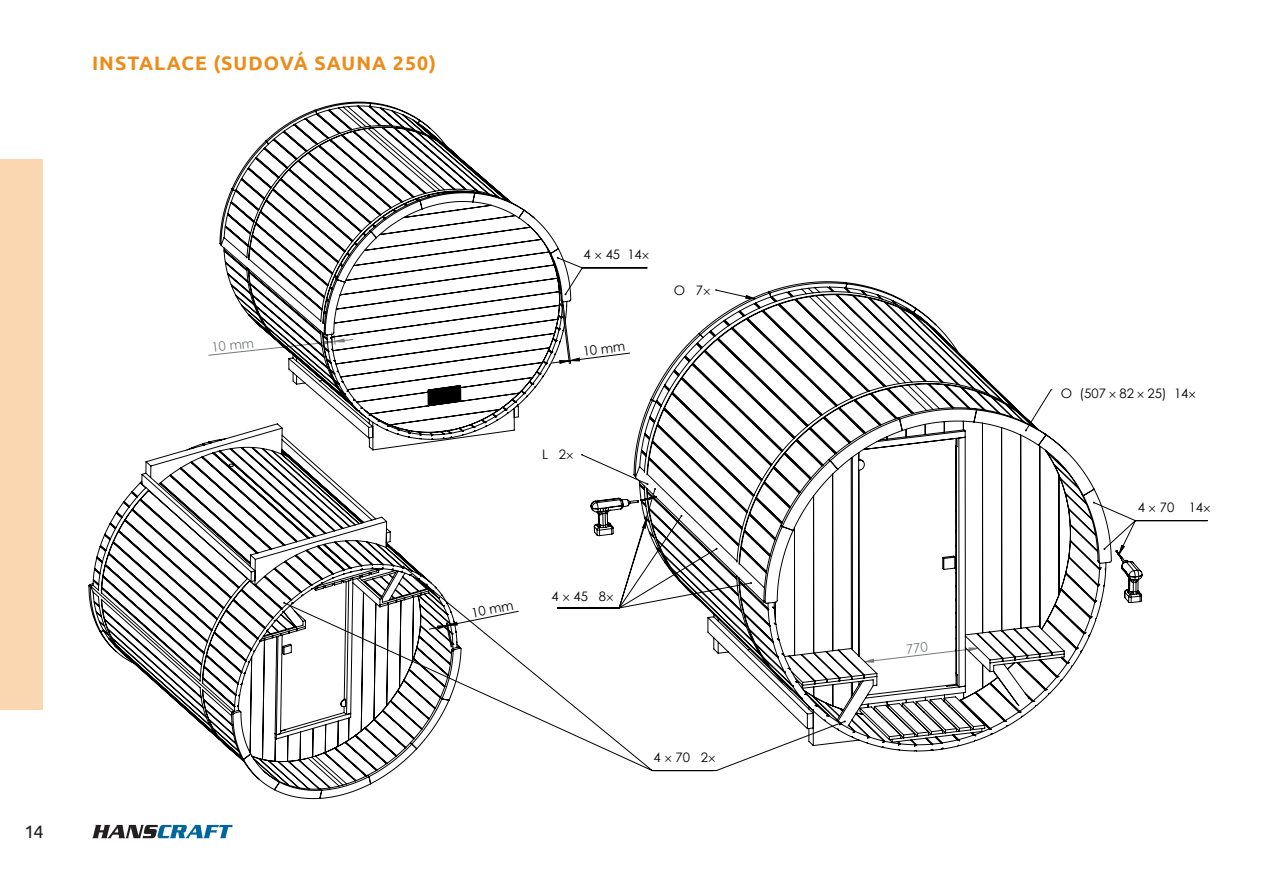
<style>
.page{position:relative;width:1263px;height:893px;background:#fff}
.page>*{position:absolute;margin:0;border:0;box-sizing:border-box;transform-origin:0 0}
.t1{font:700 19.5px "Ubuntu";letter-spacing:.055em;color:#eb8c1b}
.t2{font:18px "Ubuntu";color:#231f20}
.t3{font:13.05px "Century Gothic";color:#000001}
.t4{font:13.05px "Century Gothic";color:#75797b}
.s1{font-family:"Minion Pro"}
</style>
<div class="page">
<div style="left:0;top:159px;width:43px;height:551px;background:#fad7b1"></div>
<svg style="left:92px;top:825px;width:141px;height:13px"></svg>
<svg style="left:462px;top:611px;width:57px;height:39px"></svg>
<svg style="left:590px;top:281px;width:553px;height:471px"></svg>
<svg style="left:88px;top:451px;width:374px;height:348px"></svg>
<svg style="left:180px;top:439px;width:147px;height:45px"></svg>
<svg style="left:327px;top:451px;width:135px;height:33px"></svg>
<svg style="left:208px;top:353px;width:11px;height:3px"></svg>
<svg style="left:571px;top:262px;width:98px;height:226px"></svg>
<svg style="left:219px;top:101px;width:352px;height:350px"></svg>
<svg style="left:180px;top:484px;width:282px;height:4px"></svg>
<svg style="left:864px;top:642px;width:114px;height:21px"></svg>
<h1 class="t1" style="left:92px;top:51px;width:346px">INSTALACE (SUDOVÁ SAUNA 250)</h1>
<h2 class="t2" style="left:25px;top:821px;width:21px">14</h2>
<p class="t3" style="left:584px;top:245px;width:67px">4 <span class="s1">×</span> 45 14<span class="s1">×</span></p>
<p class="t4" style="left:211px;top:338px;width:44px;rotate:-6deg">10 mm</p>
<p class="t3" style="left:582px;top:342px;width:44px;rotate:-7deg">10 mm</p>
<p class="t3" style="left:674px;top:281px;width:39px">O 7<span class="s1">×</span></p>
<p class="t3" style="left:542px;top:446px;width:33px">L 2<span class="s1">×</span></p>
<p class="t3" style="left:470px;top:604px;width:44px;rotate:-11deg">10 mm</p>
<p class="t3" style="left:551px;top:587px;width:64px">4 <span class="s1">×</span> 45 8<span class="s1">×</span></p>
<p class="t3" style="left:653px;top:748px;width:64px">4 <span class="s1">×</span> 70 2<span class="s1">×</span></p>
<p class="t3" style="left:1061px;top:384px;width:137px">O (507 <span class="s1">×</span> 82 <span class="s1">×</span> 25) 14<span class="s1">×</span></p>
<p class="t3" style="left:1138px;top:498px;width:75px">4 <span class="s1">×</span> 70 14<span class="s1">×</span></p>
</div>
